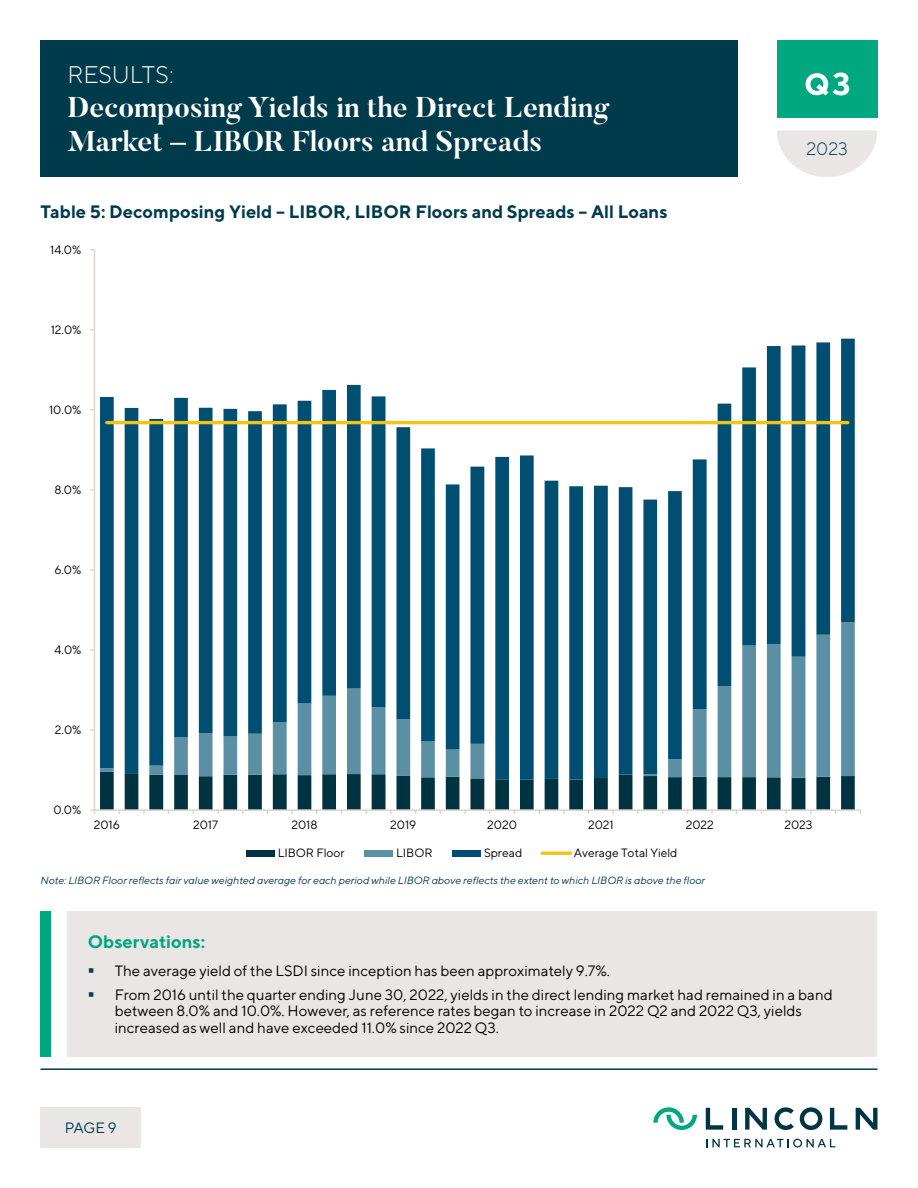
<style>
.page{position:relative;width:918px;height:1188px;background:#fff}
.page>*{position:absolute;margin:0;border:0;box-sizing:border-box;transform-origin:0 0}
.t1{font:700 31.5px "TT Norms";color:#fff}
.t2{font:700 28.5px/34.2px "Butler";color:#fff}
.t3{font:300 24px "TT Norms";color:#fff}
.t4{font:700 18px "TT Norms";color:#003b4b}
.t5{font:700 18px "TT Norms";color:#00a77f}
.t6{font:300 18px "TT Norms";color:#003b4b}
.t7{font:15px/23.2px "TT Norms";color:#000}
.t8{font:15px "TT Norms";color:#003b4b}
.t9{font:12px "TT Norms";color:#000}
.t10{font:italic 10.5px "TT Norms";color:#003b4b}
</style>
<div class="page">
<svg style="left:777px;top:130px;width:100px;height:47px"></svg>
<div style="left:777px;top:40px;width:101px;height:78px;background:#00a77f"></div>
<svg style="left:806px;top:73px;width:23px;height:23px"></svg>
<hr style="left:732px;top:1108px;width:4px;height:22px;background:#003644">
<svg style="left:745px;top:1108px;width:22px;height:22px"></svg>
<svg style="left:706px;top:1108px;width:17px;height:22px"></svg>
<svg style="left:856px;top:1108px;width:21px;height:22px"></svg>
<svg style="left:830px;top:1108px;width:17px;height:22px"></svg>
<svg style="left:775px;top:1107px;width:19px;height:23px"></svg>
<svg style="left:800px;top:1107px;width:22px;height:23px"></svg>
<svg style="left:653px;top:1107px;width:44px;height:23px"></svg>
<svg style="left:706px;top:1139px;width:129px;height:9px"></svg>
<hr style="left:40px;top:1068px;width:838px;height:2px;background:#003b4b">
<div style="left:40px;top:1107px;width:101px;height:41px;background:#eae6e5"></div>
<div style="left:40px;top:40px;width:698px;height:137px;background:#003b4b"></div>
<div style="left:68px;top:911px;width:810px;height:146px;background:#eae6e5"></div>
<div style="left:40px;top:911px;width:11px;height:146px;background:#00a77f"></div>
<svg style="left:100px;top:339px;width:755px;height:433px"></svg>
<hr style="left:94px;top:250px;width:1px;height:560px;background:#dbd5cd">
<svg style="left:91px;top:772px;width:770px;height:42px"></svg>
<hr style="left:107px;top:421px;width:741px;height:3px;background:#f4c412">
<div style="left:246px;top:850px;width:29px;height:6px;background:#003342"></div>
<div style="left:364px;top:850px;width:29px;height:6px;background:#5b8fa3"></div>
<div style="left:452px;top:850px;width:29px;height:6px;background:#004f72"></div>
<svg style="left:542px;top:851px;width:29px;height:4px"></svg>
<h3 class="t3" style="left:68px;top:60px;width:108px">RESULTS:</h3>
<h2 class="t2" style="left:68px;top:90px;width:544px">Decomposing Yields in the Direct Lending<br>Market – LIBOR Floors and Spreads</h2>
<p class="t4" style="left:40px;top:200px;width:629px">Table 5: Decomposing Yield – LIBOR, LIBOR Floors and Spreads – All Loans</p>
<p class="t9" style="left:50px;top:242px;width:33px">14.0%</p>
<p class="t9" style="left:51px;top:322px;width:32px">12.0%</p>
<p class="t9" style="left:49px;top:402px;width:34px">10.0%</p>
<p class="t9" style="left:54px;top:482px;width:28px">8.0%</p>
<p class="t9" style="left:54px;top:562px;width:28px">6.0%</p>
<p class="t9" style="left:54px;top:642px;width:28px">4.0%</p>
<p class="t9" style="left:55px;top:722px;width:28px">2.0%</p>
<p class="t9" style="left:53px;top:802px;width:30px">0.0%</p>
<h1 class="t1" style="left:832px;top:64px;width:20px">3</h1>
<p class="t6" style="left:806px;top:138px;width:43px">2023</p>
<p class="t9" style="left:94px;top:818px;width:28px">2016</p>
<p class="t9" style="left:193px;top:818px;width:26px">2017</p>
<p class="t9" style="left:291px;top:818px;width:28px">2018</p>
<p class="t9" style="left:390px;top:818px;width:28px">2019</p>
<p class="t9" style="left:487px;top:818px;width:31px">2020</p>
<p class="t9" style="left:588px;top:818px;width:27px">2021</p>
<p class="t9" style="left:686px;top:818px;width:30px">2022</p>
<p class="t9" style="left:784px;top:818px;width:30px">2023</p>
<p class="t9" style="left:278px;top:845px;width:68px">LIBOR Floor</p>
<p class="t9" style="left:396px;top:845px;width:38px">LIBOR</p>
<p class="t9" style="left:484px;top:845px;width:40px">Spread</p>
<p class="t9" style="left:574px;top:845px;width:105px">Average Total Yield</p>
<p class="t10" style="left:40px;top:874px;width:666px">Note: LIBOR Floor reflects fair value weighted average for each period while LIBOR above reflects the extent to which LIBOR is above the floor</p>
<p class="t5" style="left:88px;top:930px;width:119px">Observations:</p>
<p class="t7" style="left:115px;top:959px;width:719px">The average yield of the LSDI since inception has been approximately 9.7%.<br>From 2016 until the quarter ending June 30, 2022, yields in the direct lending market had remained in a band</p>
<p class="t7" style="left:115px;top:1002px;width:689px;line-height:16.5px">between 8.0% and 10.0%. However, as reference rates began to increase in 2022 Q2 and 2022 Q3, yields increased as well and have exceeded 11.0% since 2022 Q3.</p>
<p class="t8" style="left:65px;top:1118px;width:53px">PAGE 9</p>
</div>
